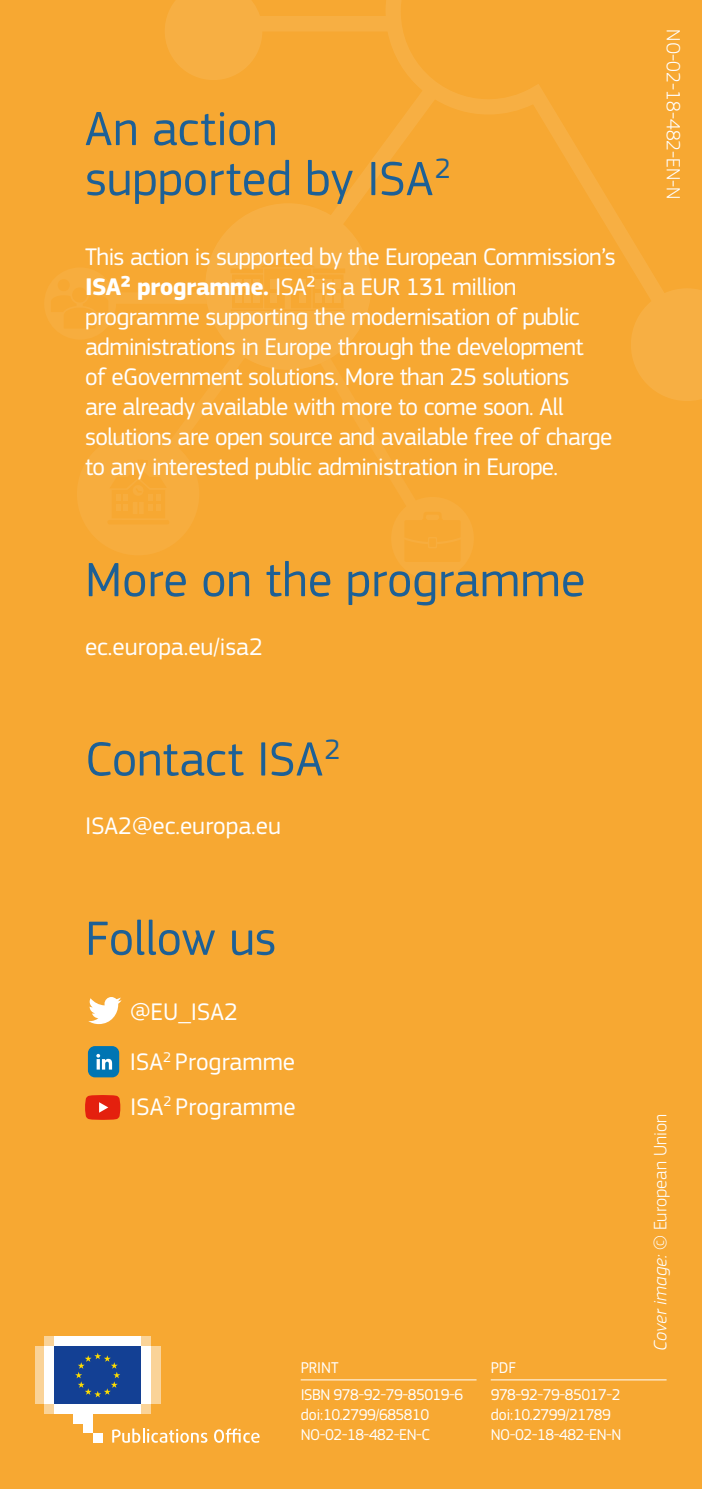
<style>
.page{position:relative;width:702px;height:1489px;background:#fff}
.page>*{position:absolute;margin:0;border:0;box-sizing:border-box;transform-origin:0 0}
.H1_Bleu{font:50px/50px "EC Square Sans Pro";color:#1d6096}
.Body{font:25px/30px "EC Square Sans Pro";letter-spacing:-.025em;color:#fff}
.Body-2{font:25px "EC Square Sans Pro";color:#fff}
.t1{font:300 20px "EC Square Sans Pro";color:#fff}
.t2{font:300 18.75px "EC Square Sans Pro";color:#fff}
.Identifiants{font:16.25px "EC Square Sans Pro";letter-spacing:-.03em;color:#fff}
.s1{font-weight:700}
.s2{font-style:italic}
</style>
<div class="page">
<div style="left:0;top:0;width:702px;height:1488px;background:#f7a832"></div>
<svg style="left:77px;top:401px;width:135px;height:154px"></svg>
<svg style="left:45px;top:268px;width:120px;height:71px"></svg>
<svg style="left:344px;top:401px;width:129px;height:179px"></svg>
<svg style="left:165px;top:0;width:537px;height:401px"></svg>
<div style="left:235px;top:293px;width:6px;height:10px;background:#f7af43"></div>
<div style="left:244px;top:293px;width:7px;height:10px;background:#f7af43"></div>
<div style="left:244px;top:279px;width:7px;height:10px;background:#f7af43"></div>
<div style="left:235px;top:279px;width:6px;height:10px;background:#f7af43"></div>
<div style="left:254px;top:293px;width:6px;height:10px;background:#f7af43"></div>
<svg style="left:88px;top:997px;width:34px;height:27px"></svg>
<div style="left:88px;top:1046px;width:31px;height:31px;background:#0075b3;border-radius:7px"></div>
<svg style="left:96px;top:1053px;width:16px;height:16px"></svg>
<svg style="left:85px;top:1095px;width:35px;height:24px"></svg>
<div style="left:45px;top:1403px;width:106px;height:10px;background:#fad398"></div>
<div style="left:45px;top:1336px;width:106px;height:9px;background:#fad398"></div>
<div style="left:54px;top:1336px;width:87px;height:9px;background:#fff"></div>
<div style="left:54px;top:1403px;width:87px;height:10px;background:#fff"></div>
<div style="left:141px;top:1345px;width:10px;height:58px;background:#fff"></div>
<div style="left:151px;top:1345px;width:9px;height:58px;background:#fad398"></div>
<div style="left:45px;top:1345px;width:9px;height:58px;background:#fff"></div>
<div style="left:35px;top:1345px;width:10px;height:58px;background:#fad398"></div>
<div style="left:74px;top:1403px;width:19px;height:20px;background:#fff"></div>
<div style="left:83px;top:1403px;width:10px;height:29px;background:#fff"></div>
<div style="left:93px;top:1432px;width:10px;height:10px;background:#fff"></div>
<div style="left:54px;top:1345px;width:87px;height:58px;background:#134094"></div>
<svg style="left:75px;top:1353px;width:45px;height:44px"></svg>
<svg style="left:112px;top:1428px;width:95px;height:14px"></svg>
<svg style="left:214px;top:1428px;width:45px;height:14px"></svg>
<hr style="left:301px;top:1379px;width:175px;height:1px;background:#fff">
<hr style="left:490px;top:1379px;width:176px;height:1px;background:#fff">
<h2 class="H1_Bleu" style="left:85px;top:104px;width:367px">An action supported by ISA<sup>2</sup></h2>
<p class="Body" style="left:85px;top:242px;width:532px">This action is supported by the European Commission’s <span class="s1">ISA² programme.</span> ISA² is a EUR 131 million programme supporting the modernisation of public administrations in Europe through the development<br>of eGovernment solutions. More than 25 solutions<br>are already available with more to come soon. All solutions are open source and available free of charge to any interested public administration in Europe.</p>
<p class="H1_Bleu" style="left:85px;top:555px;width:501px">More on the programme</p>
<p class="Body-2" style="left:85px;top:631px;width:179px">ec.europa.eu/isa2</p>
<p class="H1_Bleu" style="left:85px;top:734px;width:257px">Contact ISA<sup>2</sup></p>
<p class="Body-2" style="left:85px;top:811px;width:197px">ISA2@ec.europa.eu</p>
<p class="H1_Bleu" style="left:85px;top:913px;width:193px">Follow us</p>
<h1 class="Body" style="left:130px;top:997px;width:109px">@EU_ISA2</h1>
<h1 class="Body-2" style="left:130px;top:1047px;width:167px">ISA<sup>2</sup> Programme</h1>
<h1 class="Body-2" style="left:130px;top:1091px;width:167px">ISA<sup>2</sup> Programme</h1>
<p class="Identifiants" style="left:301px;top:1358px;width:39px">PRINT</p>
<p class="Identifiants" style="left:301px;top:1385px;width:164px">ISBN 978-92-79-85019-6</p>
<p class="Identifiants" style="left:301px;top:1405px;width:130px">doi:10.2799/685810</p>
<p class="Identifiants" style="left:301px;top:1425px;width:131px">NO-02-18-482-EN-C</p>
<p class="Identifiants" style="left:490px;top:1358px;width:27px">PDF</p>
<p class="Identifiants" style="left:490px;top:1385px;width:131px">978-92-79-85017-2</p>
<p class="Identifiants" style="left:490px;top:1405px;width:122px">doi:10.2799/21789</p>
<p class="Identifiants" style="left:490px;top:1425px;width:132px">NO-02-18-482-EN-N</p>
<p class="t1" style="left:685px;top:29px;width:171px;rotate:90deg">NO-02-18-482-EN-N</p>
<p class="t2" style="left:649px;top:1350px;width:238px;rotate:-90deg"><span class="s2">Cover image:</span> © European Union</p>
</div>
